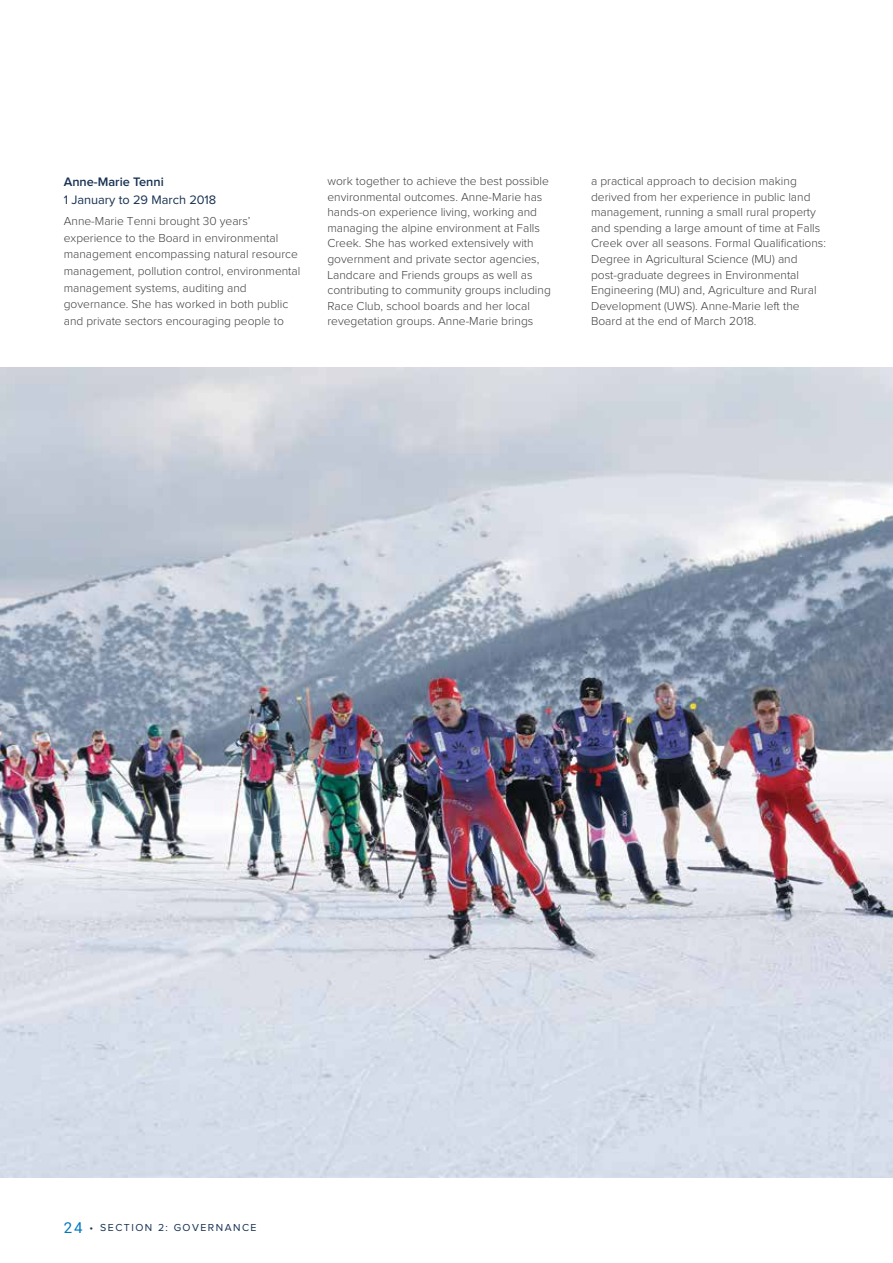
<style>
.page{position:relative;width:893px;height:1263px;background:#fff}
.page>*{position:absolute;margin:0;border:0;box-sizing:border-box;transform-origin:0 0}
.t1{font:12.75px "Proxima Nova";color:#173152}
.t2{font:600 12.75px "Proxima Nova";color:#173152}
.t3{font:300 12px/15.6px "Proxima Nova";color:#414042}
.t4{font:10.5px "Proxima Nova";letter-spacing:.14em;color:#173152}
.s1{font-family:"Roboto";font-size:15px;color:#0076c0}
</style>
<div class="page">
<img style="left:0;top:368px;width:893px;height:810px">
<p class="t2" style="left:64px;top:176px;width:102px">Anne-Marie Tenni</p>
<p class="t1" style="left:64px;top:194px;width:154px">1 January to 29 March 2018</p>
<p class="t3" style="left:64px;top:213px;width:238px;line-height:16.8px">Anne-Marie Tenni brought 30 years’ experience to the Board in environmental management encompassing natural resource management, pollution control, environmental management systems, auditing and governance. She has worked in both public and private sectors encouraging people to</p>
<p class="t3" style="left:327px;top:174px;width:225px">work together to achieve the best possible environmental outcomes. Anne-Marie has hands-on experience living, working and managing the alpine environment at Falls Creek. She has worked extensively with government and private sector agencies, Landcare and Friends groups as well as contributing to community groups including Race Club, school boards and her local revegetation groups. Anne-Marie brings</p>
<p class="t3" style="left:591px;top:174px;width:236px">a practical approach to decision making derived from her experience in public land management, running a small rural property and spending a large amount of time at Falls Creek over all seasons. Formal Qualifications:<br>Degree in Agricultural Science (MU) and post-graduate degrees in Environmental Engineering (MU) and, Agriculture and Rural Development (UWS). Anne-Marie left the Board at the end of March 2018.</p>
<p class="t4" style="left:64px;top:1223px;width:194px"><span class="s1">24</span> • SECTION 2: GOVERNANCE</p>
</div>
